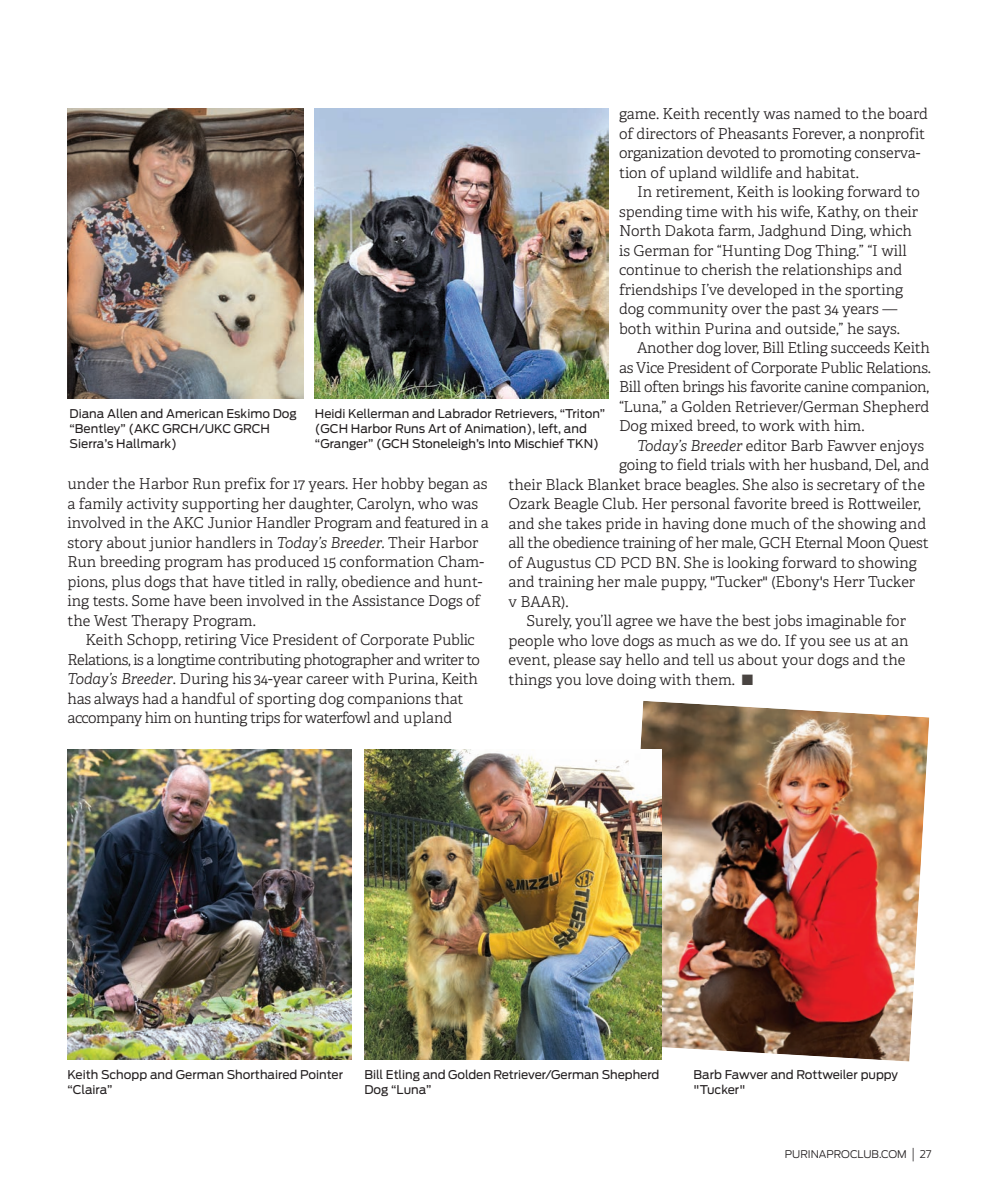
<style>
.page{position:relative;width:999px;height:1188px;background:#fff}
.page>*{position:absolute;margin:0;border:0;box-sizing:border-box;transform-origin:0 0}
.t1{font:300 15px/19.5px "Adelle";color:#231f20}
.t2{font:300 15px/19.5px "Adelle";letter-spacing:-.02em;color:#231f20}
.t3{font:12px/15px "Antenna";color:#231f20}
.t4{font:300 10.5px "Antenna";color:#231f20}
.s1{font-style:italic}
.s2{color:#494441}
.s3{font-family:"Helvetica";font-stretch:condensed;font-size:13.5px}
</style>
<div class="page">
<img style="left:68px;top:750px;width:283px;height:310px">
<img style="left:67px;top:108px;width:237px;height:290px">
<img style="left:315px;top:108px;width:293px;height:290px">
<img style="left:640px;top:701px;width:289px;height:361px">
<img style="left:364px;top:749px;width:298px;height:311px">
<p class="t1" style="left:619px;top:105px;width:310px">game. Keith recently was named to the board of directors of Pheasants Forever, a nonprofit organization devoted to promoting conserva&shy;tion of upland wildlife and habitat.</p>
<p class="t1" style="left:619px;top:183px;width:302px;text-indent:18px">In retirement, Keith is looking forward to spending time with his wife, Kathy, on their North Dakota farm, Jadghund Ding, which is German for “Hunting Dog Thing.” “I will continue to cherish the relationships and friendships I’ve developed in the sporting dog community over the past 34 years — both within Purina and outside,” he says.</p>
<p class="t2" style="left:619px;top:339px;width:313px;text-indent:18px">Another dog lover, Bill Etling succeeds Keith as Vice President of Corporate Public Relations.<br>Bill often brings his favorite canine companion, “Luna,” a Golden Retriever/German Shepherd Dog mixed breed, to work with him.</p>
<p class="t1" style="left:637px;top:437px;width:289px"><span class="s1">Today’s Breeder</span> editor Barb Fawver enjoys</p>
<p class="t1" style="left:619px;top:456px;width:312px">going to field trials with her husband, Del, and</p>
<p class="t1" style="left:508px;top:476px;width:418px">their Black Blanket brace beagles. She also is secretary of the</p>
<p class="t1" style="left:508px;top:495px;width:414px">Ozark Beagle Club. Her personal favorite breed is Rottweiler,</p>
<p class="t1" style="left:508px;top:515px;width:419px">and she takes pride in having done much of the showing and</p>
<p class="t2" style="left:508px;top:534px;width:422px">all the obedience training of her male, GCH Eternal Moon Quest</p>
<p class="t1" style="left:508px;top:554px;width:410px">of Augustus CD PCD BN. She is looking forward to showing</p>
<p class="t1" style="left:508px;top:573px;width:408px">and training her male puppy, "Tucker" (Ebony's Herr Tucker</p>
<p class="t1" style="left:508px;top:593px;width:62px">v BAAR).</p>
<p class="t1" style="left:526px;top:612px;width:381px">Surely, you’ll agree we have the best jobs imaginable for</p>
<p class="t1" style="left:508px;top:632px;width:402px">people who love dogs as much as we do. If you see us at an</p>
<p class="t1" style="left:508px;top:651px;width:398px">event, please say hello and tell us about your dogs and the</p>
<p class="t1" style="left:508px;top:671px;width:246px">things you love doing with them. <span class="s2">■</span></p>
<p class="t3" style="left:70px;top:407px;width:229px">Diana Allen and American Eskimo Dog “Bentley” (AKC GRCH/UKC GRCH<br>Sierra’s Hallmark)</p>
<p class="t3" style="left:315px;top:407px;width:292px">Heidi Kellerman and Labrador Retrievers, “Triton” (GCH Harbor Runs Art of Animation), left, and “Granger” (GCH Stoneleigh’s Into Mischief TKN)</p>
<p class="t1" style="left:67px;top:475px;width:423px">under the Harbor Run prefix for 17 years. Her hobby began as a family activity supporting her daughter, Carolyn, who was involved in the AKC Junior Handler Program and featured in a story about junior handlers in <span class="s1">Today’s Breeder.</span> Their Harbor Run breeding program has produced 15 conformation Cham&shy;pions, plus dogs that have titled in rally, obedience and hunt&shy;ing tests. Some have been involved in the Assistance Dogs of the West Therapy Program.</p>
<p class="t2" style="left:67px;top:631px;width:414px;text-indent:18px">Keith Schopp, retiring Vice President of Corporate Public Relations, is a longtime contributing photographer and writer to <span class="s1">Today’s Breeder</span>. During his 34-year career with Purina, Keith has always had a handful of sporting dog companions that accompany him on hunting trips for waterfowl and upland</p>
<p class="t3" style="left:68px;top:1068px;width:277px">Keith Schopp and German Shorthaired Pointer “Claira”</p>
<p class="t3" style="left:364px;top:1068px;width:297px">Bill Etling and Golden Retriever/German Shepherd<br>Dog “Luna”</p>
<p class="t3" style="left:694px;top:1068px;width:206px">Barb Fawver and Rottweiler puppy "Tucker"</p>
<p class="t4" style="left:785px;top:1149px;width:148px">PURINAPROCLUB.COM <span class="s3">|</span> 27</p>
</div>
